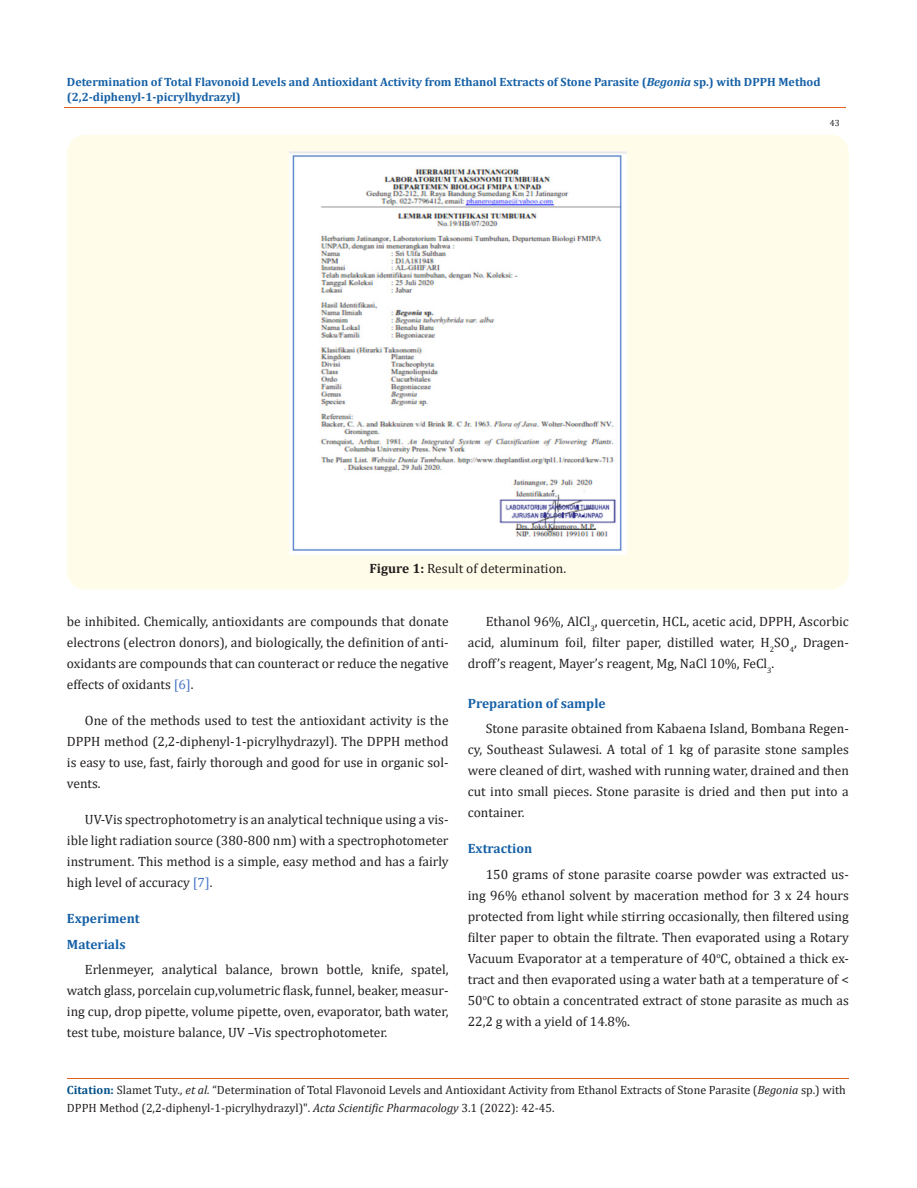
<style>
.page{position:relative;width:917px;height:1188px;background:#fff}
.page>*{position:absolute;margin:0;border:0;box-sizing:border-box;transform-origin:0 0}
.HTML_Preformatted{font:13.5px/21px "Cambria";color:#231f20;text-align:justify}
.Heading_1{font:700 13.5px "Cambria";color:#1560a6}
.t1{font:12px/18px "Cambria";color:#231f20}
.t2{font:700 12px/15px "Cambria";color:#1560a6}
.t3{font:9px "Cambria";color:#231f20}
.s1{font-style:italic}
.s2{font-weight:700}
.s3{color:#4472c4}
.s4{font-weight:700;color:#035089}
</style>
<div class="page">
<div style="left:67px;top:135px;width:781px;height:455px;background:#fffde9;border-radius:18px"></div>
<img style="left:289px;top:152px;width:337px;height:403px">
<hr style="left:64px;top:108px;width:781px;height:1px;background:#e05d1a">
<hr style="left:67px;top:1078px;width:781px;height:1px;background:#e05d1a">
<p class="t2" style="left:67px;top:74px;width:755px">Determination of Total Flavonoid Levels and Antioxidant Activity from Ethanol Extracts of Stone Parasite (<span class="s1">Begonia</span> sp.) with DPPH Method (2,2-diphenyl-1-picrylhydrazyl)</p>
<p class="t3" style="left:829px;top:118px;width:11px">43</p>
<p class="HTML_Preformatted" style="left:369px;top:558px;width:198px"><span class="s2">Figure 1:</span> Result of determination.</p>
<p class="HTML_Preformatted" style="left:67px;top:611px;width:383px">be inhibited. Chemically, antioxidants are compounds that donate electrons (electron donors), and biologically, the definition of anti&shy;oxidants are compounds that can counteract or reduce the negative effects of oxidants <span class="s3">[6]</span>.</p>
<p class="HTML_Preformatted" style="left:67px;top:710px;width:383px;text-indent:18px">One of the methods used to test the antioxidant activity is the DPPH method (2,2-diphenyl-1-picrylhydrazyl). The DPPH method is easy to use, fast, fairly thorough and good for use in organic sol&shy;vents.</p>
<p class="HTML_Preformatted" style="left:67px;top:809px;width:383px;text-indent:18px">UV-Vis spectrophotometry is an analytical technique using a vis&shy;ible light radiation source (380-800 nm) with a spectrophotometer instrument. This method is a simple, easy method and has a fairly high level of accuracy <span class="s3">[7]</span>.</p>
<p class="Heading_1" style="left:67px;top:909px;width:74px">Experiment</p>
<p class="Heading_1" style="left:67px;top:935px;width:60px">Materials</p>
<p class="HTML_Preformatted" style="left:67px;top:959px;width:383px;text-indent:18px">Erlenmeyer, analytical balance, brown bottle, knife, spatel, watch glass, porcelain cup,volumetric flask, funnel, beaker, measur&shy;ing cup, drop pipette, volume pipette, oven, evaporator, bath water, test tube, moisture balance, UV –Vis spectrophotometer.</p>
<p class="HTML_Preformatted" style="left:468px;top:611px;width:382px;text-indent:18px">Ethanol 96%, AlCl<sub>3</sub>, quercetin, HCL, acetic acid, DPPH, Ascorbic acid, aluminum foil, filter paper, distilled water, H<sub>2</sub>SO<sub>4</sub>, Dragen&shy;droff’s reagent, Mayer’s reagent, Mg, NaCl 10%, FeCl<sub>3</sub>.</p>
<p class="Heading_1" style="left:468px;top:694px;width:139px">Preparation of sample</p>
<p class="HTML_Preformatted" style="left:468px;top:718px;width:382px;text-indent:18px">Stone parasite obtained from Kabaena Island, Bombana Regen&shy;cy, Southeast Sulawesi. A total of 1 kg of parasite stone samples were cleaned of dirt, washed with running water, drained and then cut into small pieces. Stone parasite is dried and then put into a container.</p>
<p class="Heading_1" style="left:468px;top:839px;width:66px">Extraction</p>
<p class="HTML_Preformatted" style="left:468px;top:864px;width:382px;text-indent:18px">150 grams of stone parasite coarse powder was extracted us&shy;ing 96% ethanol solvent by maceration method for 3 x 24 hours protected from light while stirring occasionally, then filtered using filter paper to obtain the filtrate. Then evaporated using a Rotary Vacuum Evaporator at a temperature of 40<sup>o</sup>C, obtained a thick ex&shy;tract and then evaporated using a water bath at a temperature of &lt; 50<sup>o</sup>C to obtain a concentrated extract of stone parasite as much as 22,2 g with a yield of 14.8%.</p>
<p class="t1" style="left:67px;top:1081px;width:780px"><span class="s4">Citation:</span> Slamet Tuty<span class="s1">., et al.</span> “Determination of Total Flavonoid Levels and Antioxidant Activity from Ethanol Extracts of Stone Parasite (<span class="s1">Begonia</span> sp.) with<br>DPPH Method (2,2-diphenyl-1-picrylhydrazyl)". <span class="s1">Acta Scientific Pharmacology</span> 3.1 (2022): 42-45.</p>
</div>
